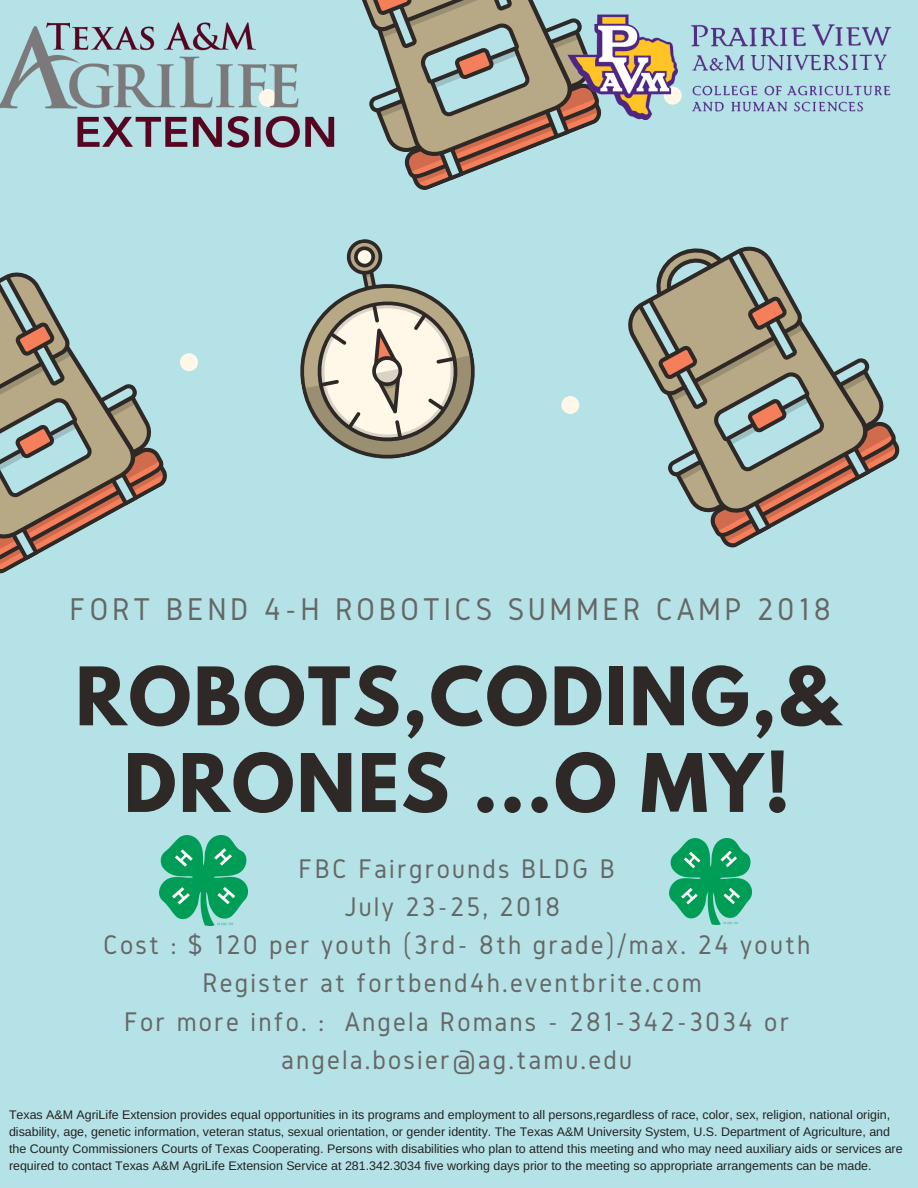
<style>
.page{position:relative;width:918px;height:1188px;background:#b5e2e7}
.page>*{position:absolute;margin:0;border:0;box-sizing:border-box;transform-origin:0 0}
.t1{font:700 71.4px/86.7px "League Spartan";letter-spacing:.03em;color:#2e2926;text-align:center}
.t2{font:32.7px "Gidole";letter-spacing:.11em;color:#666}
.t3{font:28.05px/38.2px "Gidole";letter-spacing:.08em;color:#666;text-align:center}
.t4{font:12.45px/16.8px "Arimo";color:#222}
</style>
<div class="page">
<div style="left:180px;top:353px;width:18px;height:18px;background:#fff8e9;border-radius:50%"></div>
<div style="left:561px;top:396px;width:18px;height:18px;background:#fff8e9;border-radius:50%"></div>
<svg style="left:300px;top:239px;width:175px;height:220px"></svg>
<svg style="left:362px;top:0;width:238px;height:190px"></svg>
<svg style="left:0;top:272px;width:167px;height:302px"></svg>
<svg style="left:668px;top:358px;width:232px;height:190px"></svg>
<svg style="left:628px;top:246px;width:214px;height:219px"></svg>
<img style="left:0;top:22px;width:335px;height:126px">
<img style="left:564px;top:10px;width:328px;height:109px">
<img style="left:160px;top:836px;width:88px;height:90px">
<img style="left:669px;top:838px;width:83px;height:87px">
<h2 class="t2" style="left:70px;top:591px;width:763px">FORT BEND 4-H ROBOTICS SUMMER CAMP 2018</h2>
<h1 class="t1" style="left:75px;top:662px;width:764px">ROBOTS,CODING,&amp;<br>DRONES ...O MY!</h1>
<h3 class="t3" style="left:103px;top:849px;width:709px">FBC Fairgrounds BLDG B<br>July 23-25, 2018<br>Cost : $ 120 per youth (3rd- 8th grade)/max. 24 youth Register at fortbend4h.eventbrite.com<br>For more info. : Angela Romans - 281-342-3034 or angela.bosier@ag.tamu.edu</h3>
<p class="t4" style="left:9px;top:1107px;width:895px">Texas A&amp;M AgriLife Extension provides equal opportunities in its programs and employment to all persons,regardless of race, color, sex, religion, national origin, disability, age, genetic information, veteran status, sexual orientation, or gender identity. The Texas A&amp;M University System, U.S. Department of Agriculture, and the County Commissioners Courts of Texas Cooperating. Persons with disabilities who plan to attend this meeting and who may need auxiliary aids or services are required to contact Texas A&amp;M AgriLife Extension Service at 281.342.3034 five working days prior to the meeting so appropriate arrangements can be made.</p>
</div>
